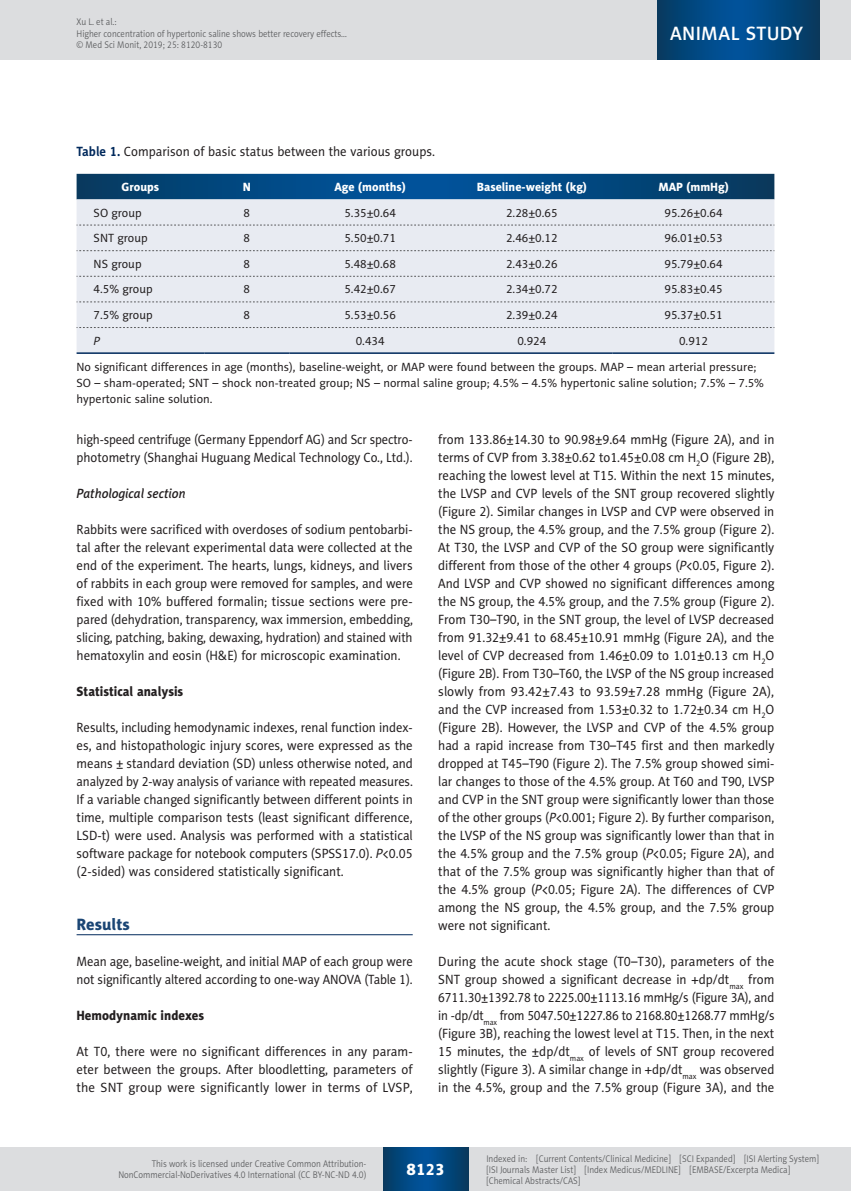
<style>
.page{position:relative;width:851px;height:1191px;background:#fff}
.page>*{position:absolute;margin:0;border:0;box-sizing:border-box;transform-origin:0 0}
.t1{font:19.5px "Naomi Sans EFN Medium";letter-spacing:.015em;color:#fff}
.MSM_Headline_1{font:16.5px "Naomi Sans EFN Heavy";color:#1a4574}
.t2{font:16.5px "Naomi Sans EFN Heavy";color:#fff}
.MSM_Body{font:13.5px/18px "Naomi Sans EFN";color:#231f20;text-align:justify;scale:.95 1}
.MSM_Body-2{font:13.5px/18px "Naomi Sans EFN";color:#231f20;text-align:justify;scale:.94 1}
.MSM_Body-3{font:13.5px/18px "Naomi Sans EFN";color:#231f20;text-align:justify;scale:.96 1}
.MSM_Body-4{font:13.5px/18px "Naomi Sans EFN";color:#231f20;scale:.93 1}
.MSM_Headline_2{font:13.5px "Naomi Sans EFN Heavy";color:#231f20;scale:.95 1}
.MSM_Headline_3{font:italic 13.5px "Naomi Sans EFN Medium";color:#231f20;scale:.95 1}
.MSM_Table_podpis_dol{font:12px/15.8px "Naomi Sans EFN";color:#231f20}
.MSM_Tabela_zawartosc{font:12px "Naomi Sans EFN";color:#231f20}
.MSM_Tabela_Head{font:12px "Naomi Sans EFN Heavy";color:#fff}
.MSM_Tabela_zawartosc-2{font:italic 12px "Naomi Sans EFN";color:#231f20}
.t3{font:9.75px/11.2px "Naomi Sans EFN Light";color:#57585a;scale:.9 1}
.s1{font-weight:700;color:#00295c}
.s2{font-style:italic}
</style>
<div class="page">
<hr style="left:77px;top:934px;width:335px;height:1px;background:#00295c">
<svg style="left:77px;top:174px;width:697px;height:25px;background:#02477e"></svg>
<div style="left:77px;top:199px;width:697px;height:153px;background:#e8ebf2"></div>
<svg style="left:77px;top:225px;width:697px;height:1px"></svg>
<svg style="left:77px;top:250px;width:697px;height:1px"></svg>
<svg style="left:77px;top:276px;width:697px;height:1px"></svg>
<svg style="left:77px;top:302px;width:697px;height:1px"></svg>
<svg style="left:77px;top:327px;width:697px;height:1px"></svg>
<hr style="left:77px;top:352px;width:127px;height:2px;background:#00295c">
<hr style="left:204px;top:352px;width:85px;height:2px;background:#00295c">
<hr style="left:289px;top:352px;width:162px;height:2px;background:#00295c">
<hr style="left:451px;top:352px;width:161px;height:2px;background:#00295c">
<hr style="left:612px;top:352px;width:162px;height:2px;background:#00295c">
<div style="left:0;top:1148px;width:850px;height:43px;background:#dcdddf"></div>
<svg style="left:383px;top:1147px;width:85px;height:43px;background:#02477e"></svg>
<div style="left:0;top:0;width:850px;height:60px;background:#dcdddf"></div>
<svg style="left:657px;top:0;width:162px;height:60px;background:#02477e"></svg>
<p class="t3" style="left:77px;top:16px;width:302px">Xu L. et al.:<br>Higher concentration of hypertonic saline shows better recovery effects… © Med Sci Monit, 2019; 25: 8120-8130</p>
<h1 class="t1" style="left:670px;top:22px;width:134px">ANIMAL STUDY</h1>
<p class="MSM_Body" style="left:77px;top:142px;width:379px"><span class="s1">Table 1.</span> Comparison of basic status between the various groups.</p>
<p class="MSM_Tabela_Head" style="left:122px;top:180px;width:39px">Groups</p>
<p class="MSM_Tabela_Head" style="left:243px;top:180px;width:10px">N</p>
<p class="MSM_Tabela_Head" style="left:334px;top:180px;width:73px">Age (months)</p>
<p class="MSM_Tabela_Head" style="left:477px;top:180px;width:111px">Baseline-weight (kg)</p>
<p class="MSM_Tabela_Head" style="left:658px;top:180px;width:72px">MAP (mmHg)</p>
<p class="MSM_Tabela_zawartosc" style="left:94px;top:206px;width:50px">SO group</p>
<p class="MSM_Tabela_zawartosc" style="left:243px;top:206px;width:8px">8</p>
<p class="MSM_Tabela_zawartosc" style="left:344px;top:206px;width:53px">5.35±0.64</p>
<p class="MSM_Tabela_zawartosc" style="left:506px;top:206px;width:53px">2.28±0.65</p>
<p class="MSM_Tabela_zawartosc" style="left:664px;top:206px;width:60px">95.26±0.64</p>
<p class="MSM_Tabela_zawartosc" style="left:94px;top:231px;width:56px">SNT group</p>
<p class="MSM_Tabela_zawartosc" style="left:243px;top:231px;width:8px">8</p>
<p class="MSM_Tabela_zawartosc" style="left:344px;top:231px;width:53px">5.50±0.71</p>
<p class="MSM_Tabela_zawartosc" style="left:506px;top:231px;width:53px">2.46±0.12</p>
<p class="MSM_Tabela_zawartosc" style="left:664px;top:231px;width:60px">96.01±0.53</p>
<p class="MSM_Tabela_zawartosc" style="left:94px;top:257px;width:50px">NS group</p>
<p class="MSM_Tabela_zawartosc" style="left:243px;top:257px;width:8px">8</p>
<p class="MSM_Tabela_zawartosc" style="left:344px;top:257px;width:53px">5.48±0.68</p>
<p class="MSM_Tabela_zawartosc" style="left:506px;top:257px;width:53px">2.43±0.26</p>
<p class="MSM_Tabela_zawartosc" style="left:664px;top:257px;width:60px">95.79±0.64</p>
<p class="MSM_Tabela_zawartosc" style="left:94px;top:282px;width:61px">4.5% group</p>
<p class="MSM_Tabela_zawartosc" style="left:243px;top:282px;width:8px">8</p>
<p class="MSM_Tabela_zawartosc" style="left:344px;top:282px;width:53px">5.42±0.67</p>
<p class="MSM_Tabela_zawartosc" style="left:506px;top:282px;width:53px">2.34±0.72</p>
<p class="MSM_Tabela_zawartosc" style="left:664px;top:282px;width:60px">95.83±0.45</p>
<p class="MSM_Tabela_zawartosc" style="left:94px;top:308px;width:61px">7.5% group</p>
<p class="MSM_Tabela_zawartosc" style="left:243px;top:308px;width:8px">8</p>
<p class="MSM_Tabela_zawartosc" style="left:344px;top:308px;width:53px">5.53±0.56</p>
<p class="MSM_Tabela_zawartosc" style="left:506px;top:308px;width:53px">2.39±0.24</p>
<p class="MSM_Tabela_zawartosc" style="left:664px;top:308px;width:60px">95.37±0.51</p>
<p class="MSM_Tabela_zawartosc-2" style="left:94px;top:334px;width:8px">P</p>
<p class="MSM_Tabela_zawartosc" style="left:355px;top:334px;width:30px">0.434</p>
<p class="MSM_Tabela_zawartosc" style="left:517px;top:334px;width:30px">0.924</p>
<p class="MSM_Tabela_zawartosc" style="left:679px;top:334px;width:30px">0.912</p>
<p class="MSM_Table_podpis_dol" style="left:77px;top:359px;width:689px">No significant differences in age (months), baseline-weight, or MAP were found between the groups. MAP – mean arterial pressure;<br>SO – sham-operated; SNT – shock non-treated group; NS – normal saline group; 4.5% – 4.5% hypertonic saline solution; 7.5% – 7.5% hypertonic saline solution.</p>
<p class="MSM_Body-4" style="left:77px;top:430px;width:363px">high-speed centrifuge (Germany Eppendorf AG) and Scr spectro&shy;photometry (Shanghai Huguang Medical Technology Co., Ltd.).</p>
<p class="MSM_Headline_3" style="left:77px;top:486px;width:116px">Pathological section</p>
<p class="MSM_Body-2" style="left:77px;top:520px;width:359px">Rabbits were sacrificed with overdoses of sodium pentobarbi&shy;tal after the relevant experimental data were collected at the end of the experiment. The hearts, lungs, kidneys, and livers of rabbits in each group were removed for samples, and were fixed with 10% buffered formalin; tissue sections were pre&shy;pared (dehydration, transparency, wax immersion, embedding, slicing, patching, baking, dewaxing, hydration) and stained with hematoxylin and eosin (H&amp;E) for microscopic examination.</p>
<p class="MSM_Headline_2" style="left:77px;top:683px;width:114px">Statistical analysis</p>
<p class="MSM_Body-2" style="left:77px;top:718px;width:359px">Results, including hemodynamic indexes, renal function index&shy;es, and histopathologic injury scores, were expressed as the means ± standard deviation (SD) unless otherwise noted, and analyzed by 2-way analysis of variance with repeated measures.<br>If a variable changed significantly between different points in time, multiple comparison tests (least significant difference, LSD-t) were used. Analysis was performed with a statistical software package for notebook computers (SPSS17.0). <span class="s2">P</span>&lt;0.05 (2-sided) was considered statistically significant.</p>
<p class="MSM_Headline_1" style="left:77px;top:914px;width:55px">Results</p>
<p class="MSM_Body-4" style="left:77px;top:952px;width:363px">Mean age, baseline-weight, and initial MAP of each group were not significantly altered according to one-way ANOVA (Table 1).</p>
<p class="MSM_Headline_2" style="left:77px;top:1007px;width:136px">Hemodynamic indexes</p>
<p class="MSM_Body-3" style="left:77px;top:1042px;width:351px">At T0, there were no significant differences in any param&shy;eter between the groups. After bloodletting, parameters of the SNT group were significantly lower in terms of LVSP,</p>
<p class="MSM_Body" style="left:438px;top:430px;width:355px">from 133.86±14.30 to 90.98±9.64 mmHg (Figure 2A), and in terms of CVP from 3.38±0.62 to1.45±0.08 cm H<sub>2</sub>O (Figure 2B), reaching the lowest level at T15. Within the next 15 minutes, the LVSP and CVP levels of the SNT group recovered slightly (Figure 2). Similar changes in LVSP and CVP were observed in the NS group, the 4.5% group, and the 7.5% group (Figure 2).<br>At T30, the LVSP and CVP of the SO group were significantly different from those of the other 4 groups (<span class="s2">P</span>&lt;0.05, Figure 2).<br>And LVSP and CVP showed no significant differences among the NS group, the 4.5% group, and the 7.5% group (Figure 2).<br>From T30–T90, in the SNT group, the level of LVSP decreased from 91.32±9.41 to 68.45±10.91 mmHg (Figure 2A), and the level of CVP decreased from 1.46±0.09 to 1.01±0.13 cm H<sub>2</sub>O (Figure 2B). From T30–T60, the LVSP of the NS group increased slowly from 93.42±7.43 to 93.59±7.28 mmHg (Figure 2A), and the CVP increased from 1.53±0.32 to 1.72±0.34 cm H<sub>2</sub>O (Figure 2B). However, the LVSP and CVP of the 4.5% group had a rapid increase from T30–T45 first and then markedly dropped at T45–T90 (Figure 2). The 7.5% group showed simi&shy;lar changes to those of the 4.5% group. At T60 and T90, LVSP and CVP in the SNT group were significantly lower than those of the other groups (<span class="s2">P</span>&lt;0.001; Figure 2). By further comparison, the LVSP of the NS group was significantly lower than that in the 4.5% group and the 7.5% group (<span class="s2">P</span>&lt;0.05; Figure 2A), and that of the 7.5% group was significantly higher than that of the 4.5% group (<span class="s2">P</span>&lt;0.05; Figure 2A). The differences of CVP among the NS group, the 4.5% group, and the 7.5% group were not significant.</p>
<p class="MSM_Body-3" style="left:438px;top:952px;width:351px">During the acute shock stage (T0–T30), parameters of the SNT group showed a significant decrease in +dp/dt<sub>max</sub> from 6711.30±1392.78 to 2225.00±1113.16 mmHg/s (Figure 3A), and in -dp/dt<sub>max</sub> from 5047.50±1227.86 to 2168.80±1268.77 mmHg/s (Figure 3B), reaching the lowest level at T15. Then, in the next 15 minutes, the ±dp/dt<sub>max</sub> of levels of SNT group recovered slightly (Figure 3). A similar change in +dp/dt<sub>max</sub> was observed in the 4.5%, group and the 7.5% group (Figure 3A), and the</p>
<p class="t3" style="left:118px;top:1158px;width:277px;text-align:right">This work is licensed under Creative Common Attribution-<br>NonCommercial-NoDerivatives 4.0 International (CC BY-NC-ND 4.0)</p>
<p class="t2" style="left:406px;top:1159px;width:40px">8123</p>
<p class="t3" style="left:486px;top:1152px;width:371px">Indexed in: [Current Contents/Clinical Medicine] [SCI Expanded] [ISI Alerting System] [ISI Journals Master List] [Index Medicus/MEDLINE] [EMBASE/Excerpta Medica] [Chemical Abstracts/CAS]</p>
</div>
